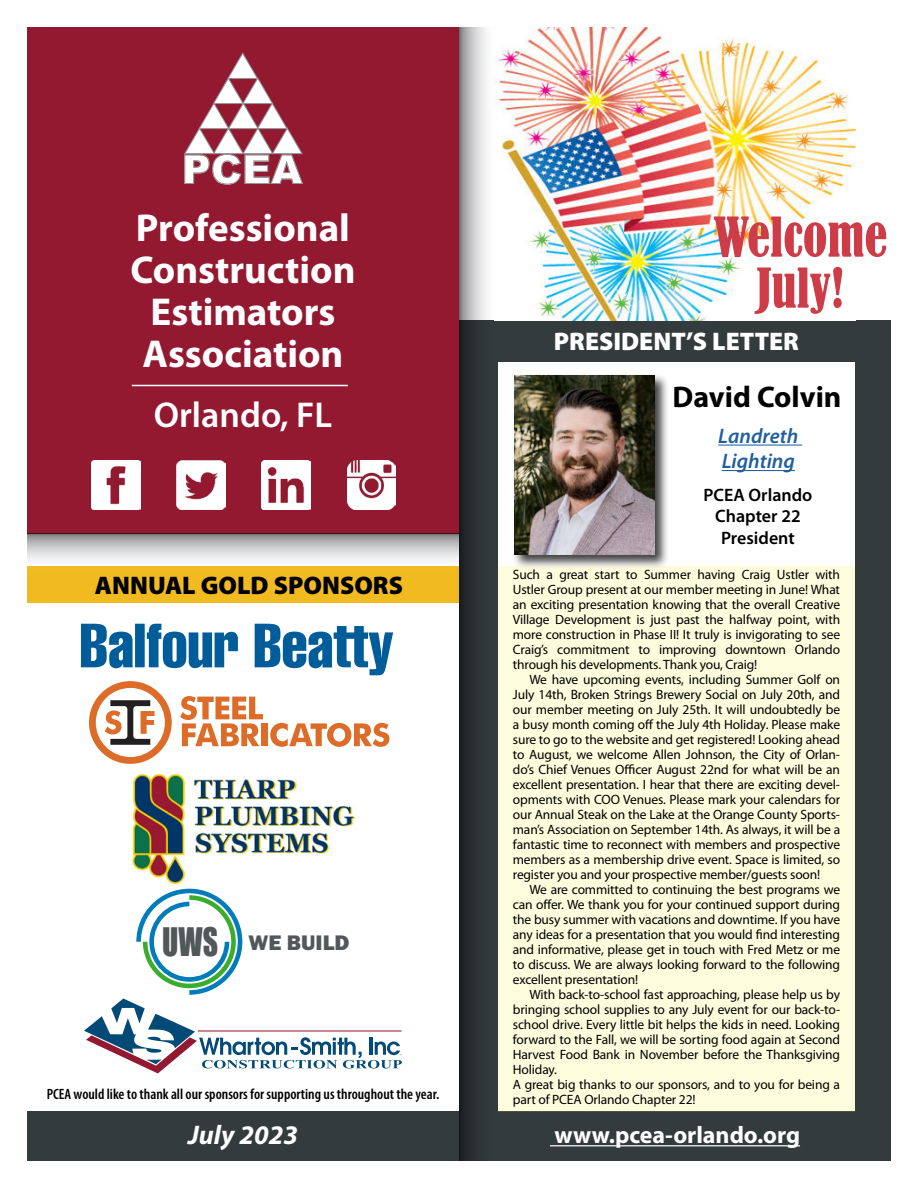
<style>
.page{position:relative;width:918px;height:1188px;background:#fff}
.page>*{position:absolute;margin:0;border:0;box-sizing:border-box;transform-origin:0 0}
.t1{font:condensed 51px/51px "Bernard";color:#ce3c47;text-align:center}
.t2{font:900 40.2px "Arial";color:#fff}
.t3{font:700 39px/42px "Myriad Pro";color:#fff;text-align:center}
.t4{font:600 36px "Myriad Pro";color:#fff}
.t5{font:700 30px "Myriad Pro";color:#000}
.t6{font:italic 700 27px "Myriad Pro";color:#fff}
.t7{font:900 25.5px "Myriad Pro";color:#000}
.t8{font:900 25.5px "Myriad Pro";color:#fff}
.t9{font:700 24px "Myriad Pro";color:#fff}
.t10{font:800 21.75px "Franklin Gothic";color:#52575a}
.t11{font:italic 600 21px/25.5px "Myriad Pro";color:#215e9e}
.t12{font:600 18px/21.6px "Myriad Pro";color:#000;text-align:center}
.t13{font:600 condensed 15px "Myriad Pro";color:#000}
.t14{font:13.5px/15px "Myriad Pro";letter-spacing:-.01em;color:#000;text-align:justify}
.s1{font-family:"Impact";font-weight:400;font-size:36.3px}
</style>
<div class="page">
<div style="left:27px;top:1111px;width:432px;height:50px;background:#343b3d"></div>
<div style="left:27px;top:27px;width:432px;height:506px;background:#931931"></div>
<div style="left:27px;top:566px;width:432px;height:37px;background:#f1ba20"></div>
<hr style="left:132px;top:385px;width:216px;height:1px;background:#fff">
<img style="left:91px;top:461px;width:49px;height:49px">
<img style="left:177px;top:461px;width:48px;height:48px">
<img style="left:262px;top:461px;width:48px;height:49px">
<img style="left:347px;top:461px;width:49px;height:49px">
<div style="left:459px;top:320px;width:432px;height:841px;background:#343b3d"></div>
<div style="left:498px;top:363px;width:357px;height:748px;background:#fff"></div>
<img style="left:496px;top:27px;width:359px;height:293px">
<hr style="left:550px;top:1145px;width:250px;height:1px;background:#fff">
<div style="left:512px;top:373px;width:157px;height:197px;background:#000;opacity:.75"></div>
<img style="left:514px;top:375px;width:141px;height:180px">
<div style="left:498px;top:566px;width:357px;height:545px;background:#fdfcdd"></div>
<hr style="left:718px;top:445px;width:84px;height:1px;background:#215e9e">
<hr style="left:722px;top:470px;width:73px;height:1px;background:#215e9e">
<svg style="left:184px;top:53px;width:119px;height:101px"></svg>
<img style="left:131px;top:773px;width:225px;height:111px">
<svg style="left:84px;top:889px;width:318px;height:184px"></svg>
<svg style="left:180px;top:696px;width:83px;height:50px"></svg>
<div style="left:261px;top:723px;width:7px;height:23px;background:#dc6c28"></div>
<svg style="left:270px;top:723px;width:119px;height:24px"></svg>
<svg style="left:89px;top:681px;width:83px;height:83px"></svg>
<svg style="left:81px;top:624px;width:312px;height:51px"></svg>
<svg style="left:27px;top:533px;width:432px;height:34px"></svg>
<svg style="left:459px;top:27px;width:37px;height:1133px"></svg>
<h2 class="t2" style="left:182px;top:140px;width:122px">PCEA</h2>
<h3 class="t3" style="left:130px;top:206px;width:227px">Professional<br>Construction<br>Estimators<br>Association</h3>
<h3 class="t4" style="left:154px;top:392px;width:180px">Orlando, FL</h3>
<h3 class="t7" style="left:95px;top:571px;width:310px">ANNUAL GOLD SPONSORS</h3>
<h3 class="t10" style="left:162px;top:929px;width:189px"><span class="s1">UWS</span> WE BUILD</h3>
<p class="t13" style="left:47px;top:1086px;width:394px">PCEA would like to thank all our sponsors for supporting us throughout the year.</p>
<h3 class="t6" style="left:188px;top:1118px;width:111px">July 2023</h3>
<h1 class="t1" style="left:713px;top:212px;width:176px">Welcome<br>July!</h1>
<h3 class="t8" style="left:554px;top:327px;width:247px">PRESIDENT’S LETTER</h3>
<h3 class="t5" style="left:673px;top:378px;width:170px">David Colvin</h3>
<h3 class="t11" style="left:718px;top:423px;width:81px">Landreth<br>Lighting</h3>
<h3 class="t12" style="left:703px;top:483px;width:110px">PCEA Orlando<br>Chapter 22<br>President</h3>
<p class="t14" style="left:513px;top:567px;width:329px">Such a great start to Summer having Craig Ustler with Ustler Group present at our member meeting in June! What an exciting presentation knowing that the overall Creative Village Development is just past the halfway point, with more construction in Phase II! It truly is invigorating to see Craig’s commitment to improving downtown Orlando through his developments. Thank you, Craig!</p>
<p class="t14" style="left:513px;top:672px;width:329px;text-indent:16px">We have upcoming events, including Summer Golf on July 14th, Broken Strings Brewery Social on July 20th, and our member meeting on July 25th. It will undoubtedly be a busy month coming off the July 4th Holiday. Please make sure to go to the website and get registered! Looking ahead to August, we welcome Allen Johnson, the City of Orlan&shy;do’s Chief Venues Officer August 22nd for what will be an excellent presentation. I hear that there are exciting devel&shy;opments with COO Venues. Please mark your calendars for our Annual Steak on the Lake at the Orange County Sports&shy;man’s Association on September 14th. As always, it will be a fantastic time to reconnect with members and prospective members as a membership drive event. Space is limited, so register you and your prospective member/guests soon!</p>
<p class="t14" style="left:513px;top:882px;width:329px;text-indent:16px">We are committed to continuing the best programs we can offer. We thank you for your continued support during the busy summer with vacations and downtime. If you have any ideas for a presentation that you would find interesting and informative, please get in touch with Fred Metz or me to discuss. We are always looking forward to the following excellent presentation!</p>
<p class="t14" style="left:513px;top:987px;width:329px;text-align:left;text-indent:16px">With back-to-school fast approaching, please help us by bringing school supplies to any July event for our back-to&shy;school drive. Every little bit helps the kids in need. Looking forward to the Fall, we will be sorting food again at Second Harvest Food Bank in November before the Thanksgiving Holiday.<br>A great big thanks to our sponsors, and to you for being a part of PCEA Orlando Chapter 22!</p>
<h3 class="t9" style="left:554px;top:1120px;width:247px">www.pcea-orlando.org</h3>
</div>
